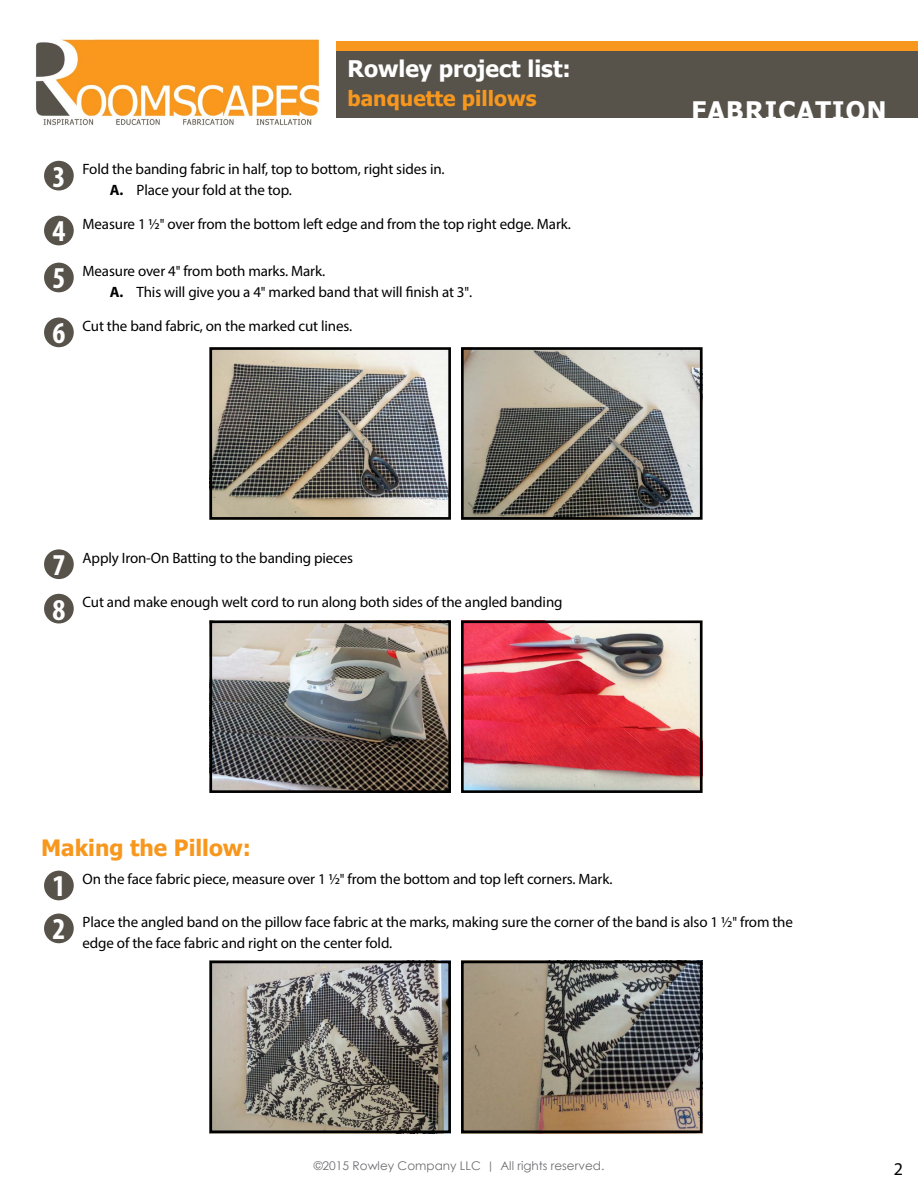
<style>
.page{position:relative;width:918px;height:1188px;background:#fff}
.page>*{position:absolute;margin:0;border:0;box-sizing:border-box;transform-origin:0 0}
.t1{font:700 condensed 30.45px "Myriad Pro";color:#fff}
.t2{font:700 25.5px "Tahoma";letter-spacing:.05em;color:#fff}
.t3{font:700 22.8px "Tahoma";color:#fff}
.t4{font:700 22.5px "Tahoma";color:#f8971d}
.t5{font:700 21px "Tahoma";color:#f8971d}
.t6{font:18px "Myriad Pro";color:#000}
.t7{font:15px/21px "Myriad Pro";letter-spacing:-.01em;color:#000}
.t8{font:12px "Century Gothic";color:#6d6e71}
.s1{font-weight:700}
.s2{font-family:"Franklin Gothic"}
.s3{font-weight:700;font-stretch:condensed;font-size:30.45px;color:#fff}
.s4{font-family:"Tw Cen"}
</style>
<div class="page">
<div style="left:337px;top:41px;width:581px;height:77px;background:#57534b"></div>
<img style="left:36px;top:39px;width:284px;height:87px">
<div style="left:337px;top:41px;width:581px;height:10px;background:#f8971d"></div>
<div style="left:44px;top:161px;width:30px;height:29px;background:#57534b;border-radius:50%"></div>
<div style="left:44px;top:263px;width:30px;height:29px;background:#57534b;border-radius:50%"></div>
<div style="left:44px;top:549px;width:30px;height:30px;background:#57534b;border-radius:50%"></div>
<div style="left:44px;top:216px;width:30px;height:29px;background:#57534b;border-radius:50%"></div>
<div style="left:44px;top:318px;width:30px;height:29px;background:#57534b;border-radius:50%"></div>
<div style="left:44px;top:594px;width:30px;height:29px;background:#57534b;border-radius:50%"></div>
<img style="left:465px;top:624px;width:234px;height:165px">
<div style="left:461px;top:620px;width:242px;height:173px;border:3px solid #000"></div>
<img style="left:465px;top:965px;width:234px;height:164px">
<div style="left:461px;top:961px;width:242px;height:172px;border:3px solid #000"></div>
<img style="left:465px;top:351px;width:234px;height:165px">
<div style="left:461px;top:347px;width:242px;height:173px;border:3px solid #000"></div>
<img style="left:213px;top:624px;width:234px;height:165px">
<div style="left:209px;top:620px;width:242px;height:173px;border:3px solid #000"></div>
<img style="left:213px;top:965px;width:234px;height:164px">
<div style="left:209px;top:961px;width:242px;height:172px;border:3px solid #000"></div>
<img style="left:213px;top:351px;width:234px;height:165px">
<div style="left:209px;top:347px;width:242px;height:173px;border:3px solid #000"></div>
<div style="left:44px;top:871px;width:30px;height:29px;background:#57534b;border-radius:50%"></div>
<div style="left:44px;top:914px;width:30px;height:29px;background:#57534b;border-radius:50%"></div>
<h3 class="t3" style="left:347px;top:53px;width:225px">Rowley project list:</h3>
<h3 class="t5" style="left:347px;top:83px;width:191px">banquette pillows</h3>
<h2 class="t2" style="left:691px;top:92px;width:197px">FABRICATION</h2>
<h1 class="t1" style="left:52px;top:157px;width:14px">3</h1>
<p class="t7" style="left:110px;top:159px;width:336px;text-indent:-27px">Fold the banding fabric in half, top to bottom, right sides in.<br><span class="s1">A.</span> Place your fold at the top.</p>
<h1 class="t1" style="left:52px;top:212px;width:14px">4</h1>
<p class="t7" style="left:83px;top:213px;width:490px">Measure 1 ½<span class="s2">"</span> over from the bottom left edge and from the top right edge. Mark.</p>
<h1 class="t1" style="left:52px;top:259px;width:14px">5</h1>
<p class="t7" style="left:110px;top:260px;width:364px;text-indent:-27px">Measure over 4<span class="s2">"</span> from both marks. Mark.<br><span class="s1">A.</span> This will give you a 4<span class="s2">"</span> marked band that will finish at 3<span class="s2">"</span>.</p>
<h1 class="t1" style="left:52px;top:314px;width:14px">6</h1>
<p class="t7" style="left:83px;top:315px;width:271px">Cut the band fabric, on the marked cut lines.</p>
<h1 class="t1" style="left:52px;top:546px;width:14px">7</h1>
<p class="t7" style="left:83px;top:547px;width:272px">Apply Iron-On Batting to the banding pieces</p>
<h1 class="t1" style="left:52px;top:590px;width:14px">8</h1>
<p class="t7" style="left:83px;top:592px;width:482px">Cut and make enough welt cord to run along both sides of the angled banding</p>
<h3 class="t4" style="left:41px;top:832px;width:212px">Making the Pillow:</h3>
<p class="t7" style="left:52px;top:868px;width:562px"><span class="s3">1</span> On the face fabric piece, measure over 1 ½<span class="s2">"</span> from the bottom and top left corners. Mark.</p>
<p class="t7" style="left:83px;top:911px;width:712px;text-indent:-30px"><span class="s3">2</span> Place the angled band on the pillow face fabric at the marks, making sure the corner of the band is also 1 ½<span class="s2">"</span> from the edge of the face fabric and right on the center fold.</p>
<p class="t8" style="left:314px;top:1157px;width:292px">©2015 Rowley Company LLC <span class="s4">|</span> All rights reserved.</p>
<p class="t6" style="left:894px;top:1158px;width:11px">2</p>
</div>
